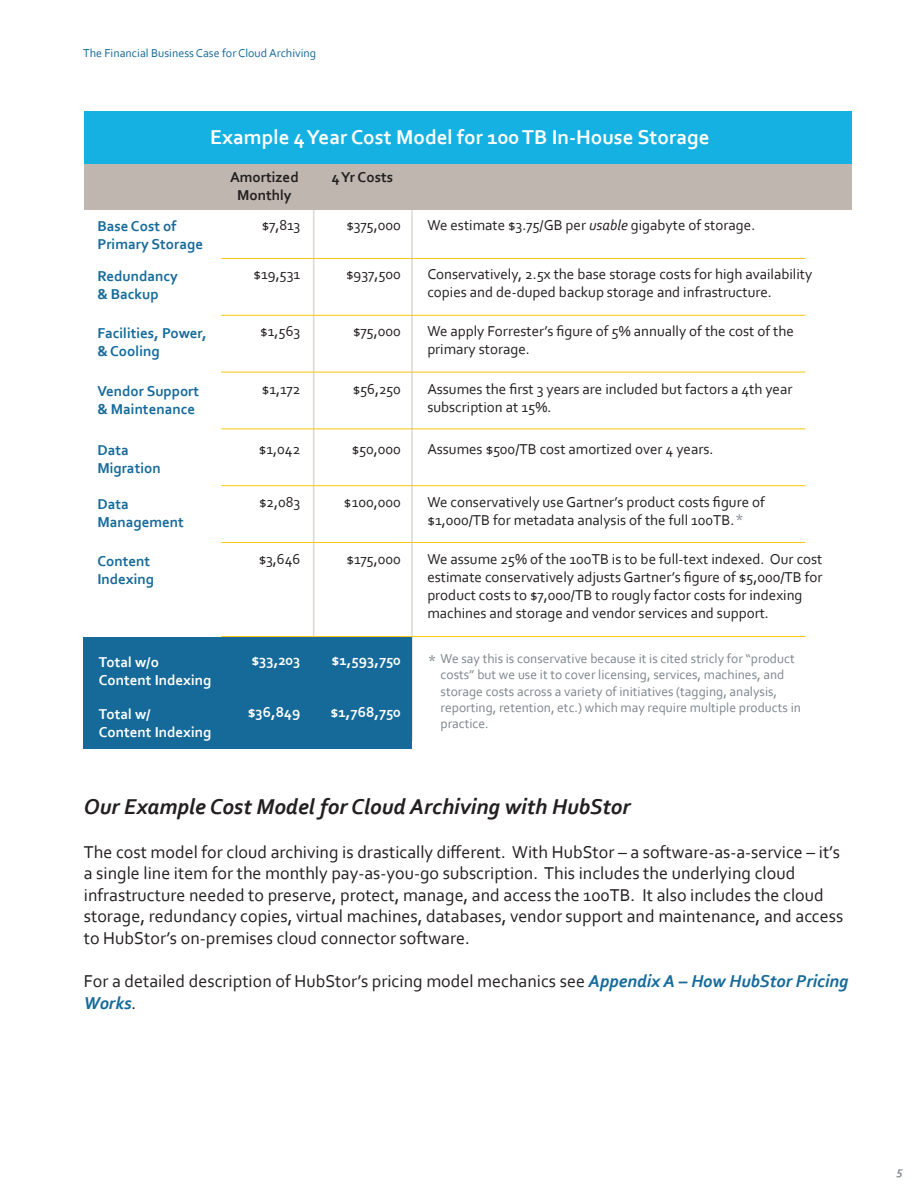
<style>
.page{position:relative;width:918px;height:1188px;background:#fff}
.page>*{position:absolute;margin:0;border:0;box-sizing:border-box;transform-origin:0 0}
.t1{font:italic 700 22.5px "Corbel";color:#231f20}
.t2{font:700 21px "Corbel";color:#fff}
.t3{font:18px/21.6px "Corbel";color:#231f20}
.t4{font:15px/18px "Corbel";color:#231f20}
.t5{font:700 15px/18px "Corbel";color:#156a9a}
.t6{font:700 15px/18px "Corbel";color:#fff}
.t7{font:700 15px/18px "Corbel";color:#231f20;text-align:center}
.t8{font:15px "Corbel";color:#7c858d}
.t9{font:13.5px/16.2px "Corbel";color:#7c858d}
.t10{font:12px "Corbel";color:#156a9a}
.t11{font:italic 700 12px "Corbel";color:#7c858d}
.s1{font-style:italic}
.s2{color:#7c858d}
.s3{font-weight:700;font-style:italic;color:#156a9a}
</style>
<div class="page">
<div style="left:84px;top:111px;width:767px;height:53px;background:#15b1e2"></div>
<hr style="left:221px;top:258px;width:584px;height:1px;background:#fec60d">
<hr style="left:313px;top:209px;width:1px;height:532px;background:#bfb7af">
<hr style="left:221px;top:315px;width:584px;height:1px;background:#fec60d">
<hr style="left:221px;top:429px;width:584px;height:1px;background:#fec60d">
<hr style="left:221px;top:485px;width:584px;height:1px;background:#fec60d">
<hr style="left:221px;top:636px;width:584px;height:1px;background:#fec60d">
<hr style="left:221px;top:372px;width:584px;height:1px;background:#fec60d">
<hr style="left:221px;top:542px;width:584px;height:1px;background:#fec60d">
<div style="left:84px;top:164px;width:767px;height:45px;background:#bfb7af"></div>
<hr style="left:411px;top:209px;width:2px;height:532px;background:#bfb7af">
<div style="left:83px;top:637px;width:329px;height:111px;background:#156a9a"></div>
<p class="t10" style="left:83px;top:46px;width:234px">The Financial Business Case for Cloud Archiving</p>
<h2 class="t2" style="left:210px;top:124px;width:501px">Example 4 Year Cost Model for 100 TB In-House Storage</h2>
<p class="t5" style="left:97px;top:217px;width:107px">Base Cost of<br>Primary Storage</p>
<p class="t5" style="left:97px;top:267px;width:82px">Redundancy &amp; Backup</p>
<p class="t5" style="left:97px;top:324px;width:111px">Facilities, Power, &amp; Cooling</p>
<p class="t5" style="left:97px;top:382px;width:103px">Vendor Support &amp; Maintenance</p>
<p class="t5" style="left:97px;top:441px;width:65px">Data<br>Migration</p>
<p class="t7" style="left:230px;top:168px;width:70px">Amortized<br>Monthly</p>
<p class="t7" style="left:332px;top:168px;width:63px">4 Yr Costs</p>
<p class="t4" style="left:346px;top:215px;width:56px">$375,000</p>
<p class="t4" style="left:262px;top:215px;width:40px">$7,813</p>
<p class="t4" style="left:427px;top:215px;width:329px">We estimate $3.75/GB per <span class="s1">usable</span> gigabyte of storage.</p>
<p class="t4" style="left:253px;top:265px;width:48px">$19,531</p>
<p class="t4" style="left:346px;top:265px;width:56px">$937,500</p>
<p class="t4" style="left:260px;top:322px;width:42px">$1,563</p>
<p class="t4" style="left:353px;top:322px;width:49px">$75,000</p>
<p class="t4" style="left:262px;top:380px;width:40px">$1,172</p>
<p class="t4" style="left:353px;top:380px;width:50px">$56,250</p>
<p class="t4" style="left:259px;top:439px;width:43px">$1,042</p>
<p class="t4" style="left:352px;top:439px;width:51px">$50,000</p>
<p class="t4" style="left:427px;top:265px;width:386px">Conservatively, 2.5x the base storage costs for high availability copies and de-duped backup storage and infrastructure.</p>
<p class="t4" style="left:427px;top:322px;width:368px">We apply Forrester’s figure of 5% annually of the cost of the primary storage.</p>
<p class="t4" style="left:427px;top:380px;width:367px">Assumes the first 3 years are included but factors a 4th year subscription at 15%.</p>
<p class="t4" style="left:427px;top:439px;width:288px">Assumes $500/TB cost amortized over 4 years.</p>
<p class="t5" style="left:97px;top:494px;width:88px">Data<br>Management</p>
<p class="t4" style="left:259px;top:493px;width:43px">$2,083</p>
<p class="t4" style="left:344px;top:493px;width:58px">$100,000</p>
<p class="t4" style="left:427px;top:493px;width:339px">We conservatively use Gartner’s product costs figure of $1,000/TB for metadata analysis of the full 100TB.<span class="s2">*</span></p>
<p class="t5" style="left:97px;top:552px;width:58px">Content<br>Indexing</p>
<p class="t4" style="left:259px;top:550px;width:43px">$3,646</p>
<p class="t4" style="left:346px;top:550px;width:56px">$175,000</p>
<p class="t4" style="left:427px;top:550px;width:397px">We assume 25% of the 100TB is to be full-text indexed. Our cost estimate conservatively adjusts Gartner’s figure of $5,000/TB for product costs to $7,000/TB to rougly factor costs for indexing machines and storage and vendor services and support.</p>
<p class="t6" style="left:99px;top:653px;width:114px">Total w/o<br>Content Indexing</p>
<p class="t6" style="left:99px;top:705px;width:114px">Total w/<br>Content Indexing</p>
<p class="t6" style="left:251px;top:651px;width:50px">$33,203</p>
<p class="t6" style="left:248px;top:703px;width:54px">$36,849</p>
<p class="t6" style="left:331px;top:651px;width:71px">$1,593,750</p>
<p class="t6" style="left:330px;top:703px;width:72px">$1,768,750</p>
<p class="t9" style="left:441px;top:650px;width:362px">We say this is conservative because it is cited stricly for “product costs” but we use it to cover licensing, services, machines, and storage costs across a variety of initiatives (tagging, analysis, reporting, retention, etc.) which may require multiple products in practice.</p>
<p class="t8" style="left:428px;top:650px;width:10px">*</p>
<h1 class="t1" style="left:84px;top:793px;width:548px">Our Example Cost Model for Cloud Archiving with HubStor</h1>
<p class="t3" style="left:84px;top:840px;width:761px">The cost model for cloud archiving is drastically different. With HubStor – a software-as-a-service – it’s a single line item for the monthly pay-as-you-go subscription. This includes the underlying cloud infrastructure needed to preserve, protect, manage, and access the 100TB. It also includes the cloud storage, redundancy copies, virtual machines, databases, vendor support and maintenance, and access to HubStor’s on-premises cloud connector software.</p>
<p class="t3" style="left:84px;top:970px;width:766px">For a detailed description of HubStor’s pricing model mechanics see <span class="s3">Appendix A – How HubStor Pricing<br>Works</span>.</p>
<p class="t11" style="left:897px;top:1164px;width:7px">5</p>
</div>
